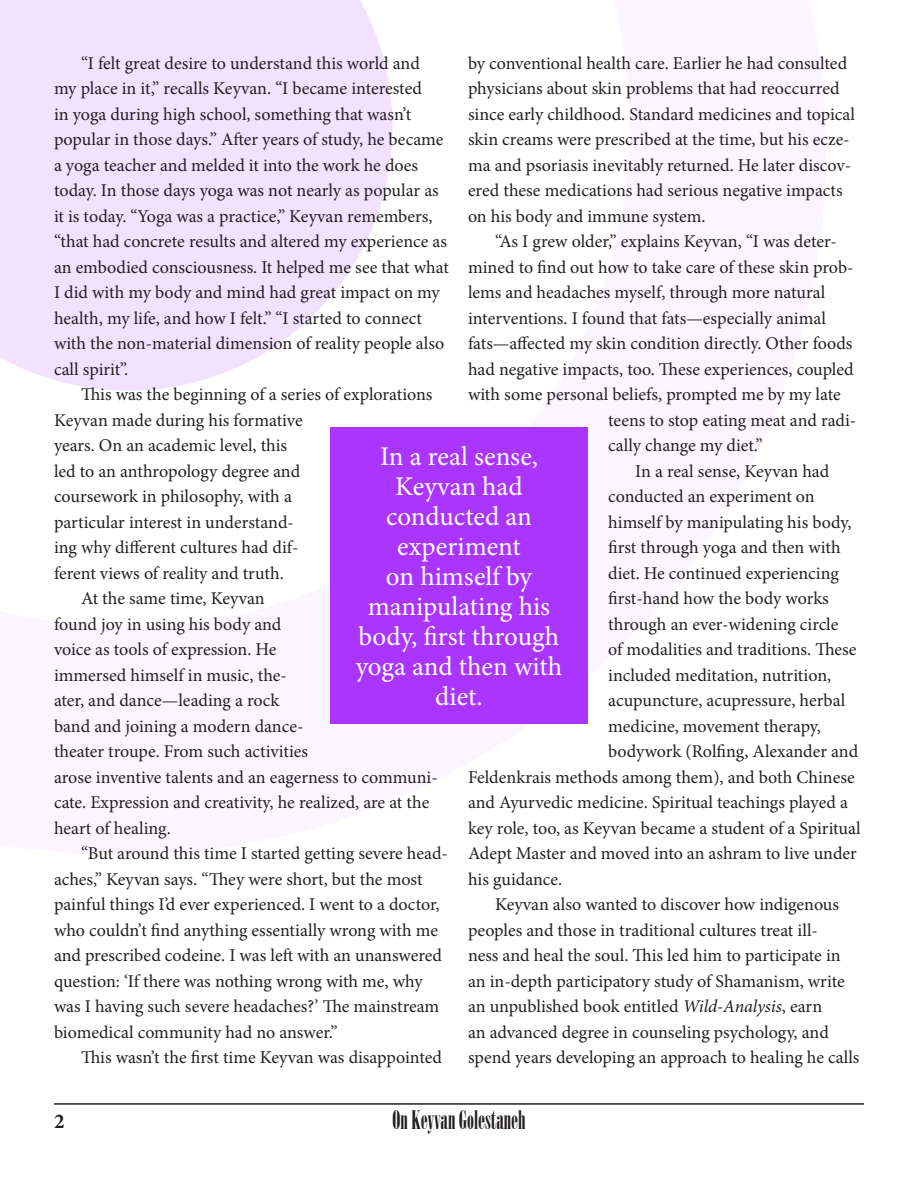
<style>
.page{position:relative;width:918px;height:1188px;background:#fff}
.page>*{position:absolute;margin:0;border:0;box-sizing:border-box;transform-origin:0 0}
.quote_box_no_color{font:27px/30px "Minion Pro";color:#fff;text-align:center}
.t1{font:25.5px "Onyx";color:#231f20}
.t2{font:700 21px "Minion Pro";color:#231f20}
.Body{font:18px/25.5px "Minion Pro";color:#231f20}
.s1{font-style:italic}
</style>
<div class="page">
<svg style="left:0;top:0;width:392px;height:391px;background:#f3e4ff"></svg>
<hr style="left:54px;top:1103px;width:810px;height:2px;background:#231f20">
<div style="left:330px;top:427px;width:258px;height:297px;background:#aa35ff"></div>
<p class="Body" style="left:54px;top:51px;width:396px;text-indent:27px">“I felt great desire to understand this world and<br>my place in it,” recalls Keyvan. “I became interested<br>in yoga during high school, something that wasn’t popular in those days.” After years of study, he became a yoga teacher and melded it into the work he does today. In those days yoga was not nearly as popular as it is today. “Yoga was a practice,” Keyvan remembers, “that had concrete results and altered my experience as an embodied consciousness. It helped me see that what I did with my body and mind had great impact on my health, my life, and how I felt.” “I started to connect with the non-material dimension of reality people also call spirit”.</p>
<p class="Body" style="left:54px;top:382px;width:380px;text-indent:27px">This was the beginning of a series of explorations Keyvan made during his formative<br>years. On an academic level, this<br>led to an anthropology degree and<br>coursework in philosophy, with a<br>particular interest in understand-<br>ing why different cultures had dif-<br>ferent views of reality and truth.</p>
<p class="Body" style="left:54px;top:586px;width:385px;text-indent:27px">At the same time, Keyvan<br>found joy in using his body and<br>voice as tools of expression. He<br>immersed himself in music, the-<br>ater, and dance—leading a rock<br>band and joining a modern dance-<br>theater troupe. From such activities<br>arose inventive talents and an eagerness to communi&shy;cate. Expression and creativity, he realized, are at the heart of healing.</p>
<p class="Body" style="left:54px;top:841px;width:396px;text-indent:27px">“But around this time I started getting severe head&shy;aches,” Keyvan says. “They were short, but the most painful things I’d ever experienced. I went to a doctor, who couldn’t find anything essentially wrong with me and prescribed codeine. I was left with an unanswered question: ‘If there was nothing wrong with me, why was I having such severe headaches?’ The mainstream biomedical community had no answer.”</p>
<p class="Body" style="left:81px;top:1045px;width:362px">This wasn’t the first time Keyvan was disappointed</p>
<p class="Body" style="left:468px;top:51px;width:389px">by conventional health care. Earlier he had consulted physicians about skin problems that had reoccurred since early childhood. Standard medicines and topical skin creams were prescribed at the time, but his ecze&shy;ma and psoriasis inevitably returned. He later discov&shy;ered these medications had serious negative impacts on his body and immune system.</p>
<p class="Body" style="left:495px;top:229px;width:343px">“As I grew older,” explains Keyvan, “I was deter-</p>
<p class="Body" style="left:468px;top:255px;width:387px">mined to find out how to take care of these skin prob-</p>
<p class="Body" style="left:468px;top:280px;width:359px">lems and headaches myself, through more natural</p>
<p class="Body" style="left:468px;top:306px;width:359px">interventions. I found that fats—especially animal</p>
<p class="Body" style="left:468px;top:331px;width:386px">fats—affected my skin condition directly. Other foods</p>
<p class="Body" style="left:468px;top:357px;width:387px">had negative impacts, too. These experiences, coupled</p>
<p class="Body" style="left:468px;top:382px;width:374px">with some personal beliefs, prompted me by my late</p>
<p class="Body" style="left:608px;top:408px;width:250px">teens to stop eating meat and radi-</p>
<p class="Body" style="left:608px;top:433px;width:156px">cally change my diet.”</p>
<p class="Body" style="left:635px;top:459px;width:196px">In a real sense, Keyvan had</p>
<p class="Body" style="left:608px;top:484px;width:208px">conducted an experiment on</p>
<p class="Body" style="left:608px;top:510px;width:245px">himself by manipulating his body,</p>
<p class="Body" style="left:608px;top:535px;width:234px">first through yoga and then with</p>
<p class="Body" style="left:608px;top:561px;width:232px">diet. He continued experiencing</p>
<p class="Body" style="left:608px;top:586px;width:222px">first-hand how the body works</p>
<p class="Body" style="left:608px;top:612px;width:232px">through an ever-widening circle</p>
<p class="Body" style="left:608px;top:637px;width:250px">of modalities and traditions. These</p>
<p class="Body" style="left:608px;top:663px;width:225px">included meditation, nutrition,</p>
<p class="Body" style="left:608px;top:688px;width:239px">acupuncture, acupressure, herbal</p>
<p class="Body" style="left:608px;top:714px;width:214px">medicine, movement therapy,</p>
<p class="Body" style="left:608px;top:739px;width:251px">bodywork (Rolfing, Alexander and</p>
<p class="Body" style="left:468px;top:765px;width:388px">Feldenkrais methods among them), and both Chinese</p>
<p class="Body" style="left:468px;top:790px;width:381px">and Ayurvedic medicine. Spiritual teachings played a</p>
<p class="Body" style="left:468px;top:816px;width:394px">key role, too, as Keyvan became a student of a Spiritual</p>
<p class="Body" style="left:468px;top:841px;width:390px">Adept Master and moved into an ashram to live under</p>
<p class="Body" style="left:468px;top:867px;width:96px">his guidance.</p>
<p class="Body" style="left:468px;top:892px;width:393px;text-indent:27px">Keyvan also wanted to discover how indigenous peoples and those in traditional cultures treat ill-<br>ness and heal the soul. This led him to participate in an in-depth participatory study of Shamanism, write an unpublished book entitled <span class="s1">Wild-Analysis</span>, earn<br>an advanced degree in counseling psychology, and spend years developing an approach to healing he calls</p>
<p class="quote_box_no_color" style="left:356px;top:441px;width:208px">In a real sense,<br>Keyvan had conducted an experiment<br>on himself by manipulating his body, first through yoga and then with diet.</p>
<p class="t2" style="left:54px;top:1106px;width:12px">2</p>
<p class="t1" style="left:393px;top:1105px;width:135px">On Keyvan Golestaneh</p>
</div>
